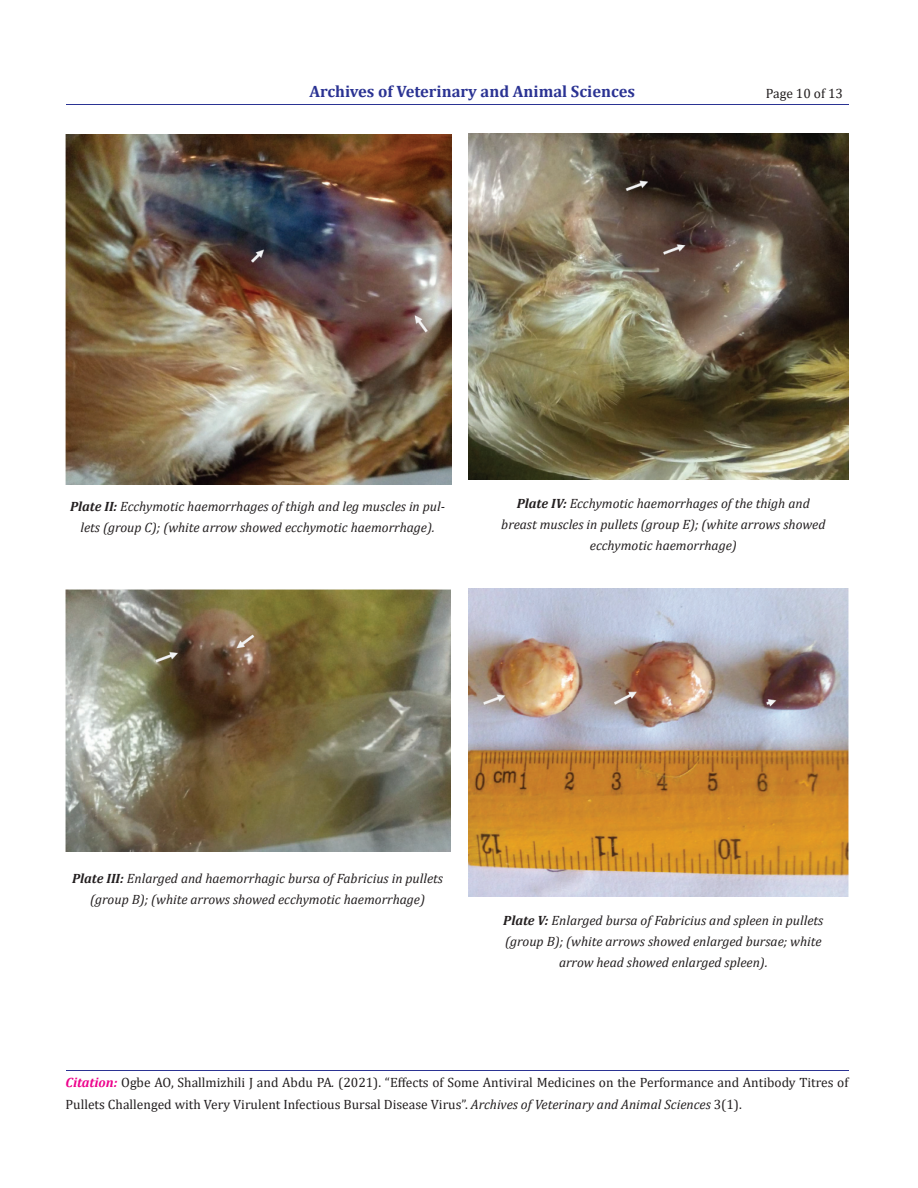
<style>
.page{position:relative;width:918px;height:1188px;background:#fff}
.page>*{position:absolute;margin:0;border:0;box-sizing:border-box;transform-origin:0 0}
.t1{font:700 16.5px "Cambria";color:#2b3393}
.t2{font:italic 13.5px/21px "Cambria";color:#231f20;text-align:center}
.t3{font:13.5px/21px "Cambria";color:#231f20}
.s1{font-weight:700}
.s2{font-weight:700;font-style:italic;color:#ed028c}
.s3{font-style:italic}
</style>
<div class="page">
<hr style="left:66px;top:104px;width:783px;height:1px;background:#2b3393">
<hr style="left:66px;top:1070px;width:783px;height:1px;background:#2b3393">
<img style="left:65px;top:134px;width:386px;height:350px">
<img style="left:65px;top:590px;width:385px;height:262px">
<img style="left:468px;top:134px;width:381px;height:346px">
<img style="left:468px;top:589px;width:380px;height:308px">
<p class="t1" style="left:309px;top:80px;width:327px">Archives of Veterinary and Animal Sciences</p>
<p class="t3" style="left:766px;top:82px;width:79px">Page 10 of 13</p>
<p class="t2" style="left:70px;top:495px;width:376px"><span class="s1">Plate II:</span> Ecchymotic haemorrhages of thigh and leg muscles in pul&shy;lets (group C); (white arrow showed ecchymotic haemorrhage).</p>
<p class="t2" style="left:501px;top:492px;width:326px"><span class="s1">Plate IV:</span> Ecchymotic haemorrhages of the thigh and breast muscles in pullets (group E); (white arrows showed ecchymotic haemorrhage)</p>
<p class="t2" style="left:72px;top:867px;width:372px"><span class="s1">Plate III:</span> Enlarged and haemorrhagic bursa of Fabricius in pullets (group B); (white arrows showed ecchymotic haemorrhage)</p>
<p class="t2" style="left:503px;top:909px;width:322px"><span class="s1">Plate V:</span> Enlarged bursa of Fabricius and spleen in pullets (group B); (white arrows showed enlarged bursae; white arrow head showed enlarged spleen).</p>
<p class="t3" style="left:66px;top:1072px;width:784px"><span class="s2">Citation:</span> Ogbe AO, Shallmizhili J and Abdu PA<span class="s3">.</span> (2021). “Effects of Some Antiviral Medicines on the Performance and Antibody Titres of<br>Pullets Challenged with Very Virulent Infectious Bursal Disease Virus”. <span class="s3">Archives of Veterinary and Animal Sciences</span> 3(1).</p>
</div>
